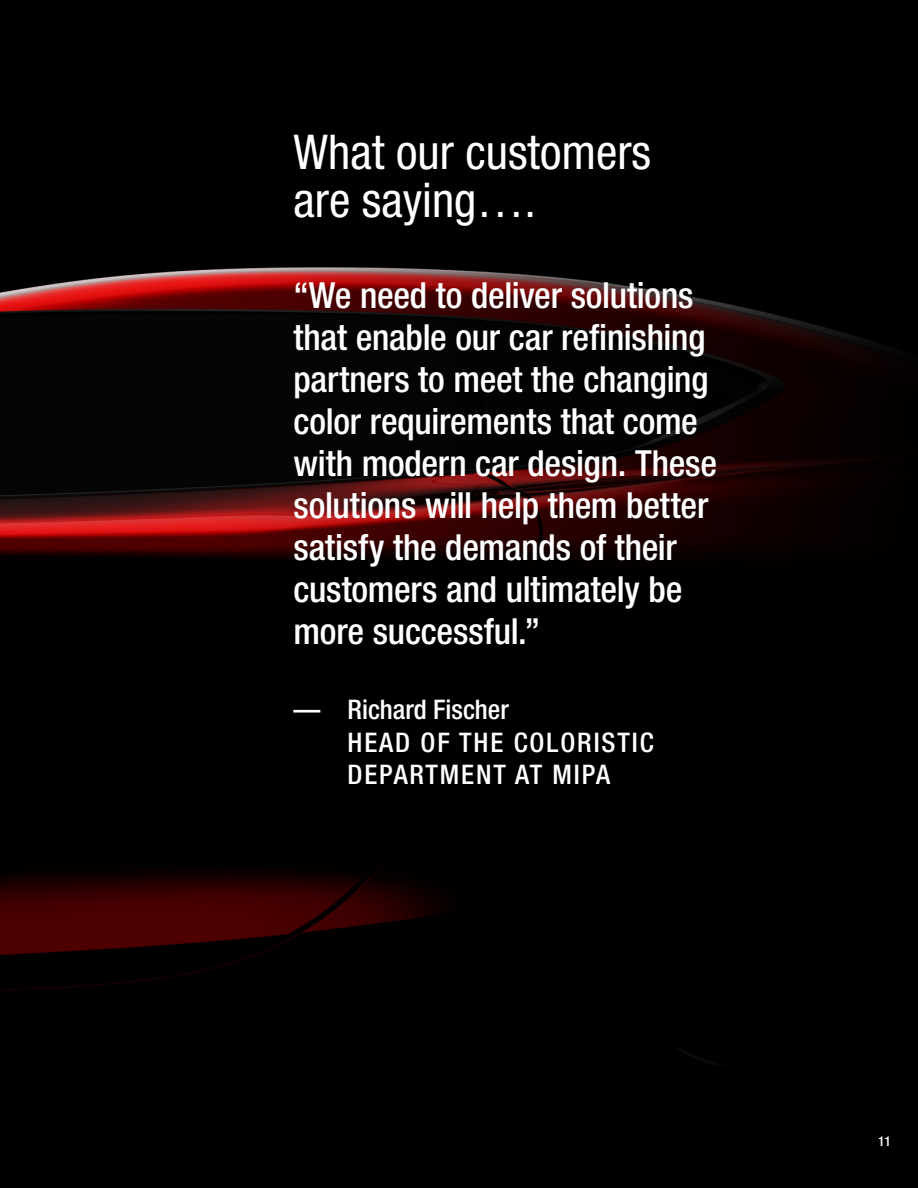
<style>
.page{position:relative;width:918px;height:1188px;background:#fff}
.page>*{position:absolute;margin:0;border:0;box-sizing:border-box;transform-origin:0 0}
._2subhead{font:condensed 48px/48px "Helvetica Neue LT Std";color:#fff}
.SellSheet-Testimonia{font:500 condensed 36px/42px "Helvetica Neue LT Std";letter-spacing:-.005em;color:#fff}
.SellSheet-Testimonia-2{font:500 condensed 27px/32.4px "Helvetica Neue LT Std";letter-spacing:.07em;color:#fff}
.SellSheet-Testimonia-3{font:500 condensed 27px "Helvetica Neue LT Std";color:#fff}
._5maintext{font:500 condensed 13.5px "Helvetica Neue LT Std";color:#fff}
</style>
<div class="page">
<img style="left:0;top:0;width:918px;height:1188px">
<p class="_2subhead" style="left:294px;top:128px;width:359px">What our customers are saying….</p>
<p class="SellSheet-Testimonia" style="left:294px;top:274px;width:425px">“We need to deliver solutions that enable our car refinishing partners to meet the changing color requirements that come with modern car design. These solutions will help them better satisfy the demands of their customers and ultimately be</p>
<p class="SellSheet-Testimonia" style="left:294px;top:610px;width:248px">more successful.”</p>
<p class="SellSheet-Testimonia-3" style="left:294px;top:694px;width:217px">— Richard Fischer</p>
<p class="SellSheet-Testimonia-2" style="left:348px;top:725px;width:308px">HEAD OF THE COLORISTIC<br>DEPARTMENT AT MIPA</p>
<p class="_5maintext" style="left:878px;top:1133px;width:14px">11</p>
</div>
